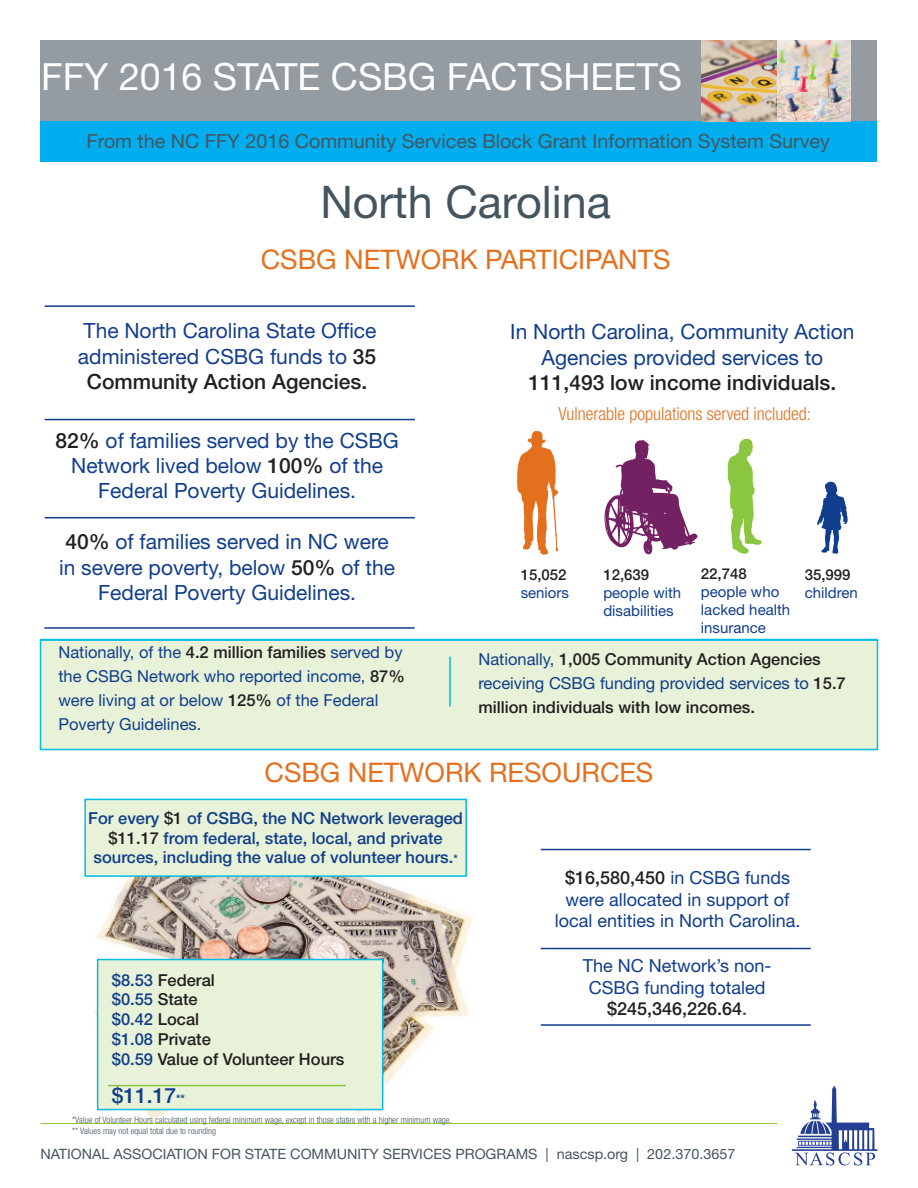
<style>
.page{position:relative;width:918px;height:1188px;background:#fff}
.page>*{position:absolute;margin:0;border:0;box-sizing:border-box;transform-origin:0 0}
.t1{font:45px "Helvetica Neue LT Std";color:#45555f}
.t2{font:37.5px "Helvetica Neue LT Std";color:#fff}
.headline_1{font:27px "Helvetica Neue LT Std";color:#e4701e}
.t3{font:21px/25.2px "Helvetica Neue LT Std";color:#103d8c;text-align:center}
.t4{font:21px/25.2px "Helvetica Neue LT Std";color:#133d8d;text-align:center}
.t5{font:500 21px "Helvetica Neue LT Std";color:#231f20}
.t6{font:500 21px "Helvetica Neue LT Std";color:#103d8c}
.t7{font:19.5px "Helvetica Neue LT Std";color:#45555f}
.t8{font:18px/21.6px "Helvetica Neue LT Std";color:#103d8c;text-align:center}
.t9{font:300 condensed 18px "Helvetica Neue LT Std";color:#e4701e}
.t10{font:500 16.5px/24px "Helvetica Neue LT Std";color:#231f20}
.t11{font:500 16.5px/19.8px "Helvetica Neue LT Std";color:#103d8c;text-align:center}
.t12{font:16.5px/24px "Helvetica Neue LT Std";color:#103d8c}
.t13{font:15px/18px "Helvetica Neue LT Std";color:#103d8c}
.t14{font:500 15px "Helvetica Neue LT Std";color:#231f20}
.t15{font:14.25px "Helvetica Neue LT Std";color:#45555f}
.t16{font:300 condensed 9px "Helvetica Neue LT Std";color:#45555f}
.s1{font-weight:500;color:#231f20}
.s2{font-weight:400;color:#103d8c}
.s3{color:#231f20}
.s4{font-size:12px}
.s5{color:#103d8c}
.s6{font-weight:500;color:#455560}
</style>
<div class="page">
<div style="left:40px;top:639px;width:838px;height:111px;background:#e7f2d8;border:2px solid #02bce5"></div>
<hr style="left:40px;top:639px;width:837px;height:1px;background:#02bce5">
<hr style="left:449px;top:657px;width:2px;height:49px;background:#02bce5">
<div style="left:40px;top:122px;width:838px;height:40px;background:#00aeef"></div>
<svg style="left:792px;top:1086px;width:86px;height:79px"></svg>
<div style="left:40px;top:40px;width:810px;height:82px;background:#959ca1"></div>
<div style="left:850px;top:40px;width:28px;height:82px;background:#959ca1"></div>
<img style="left:702px;top:40px;width:148px;height:82px">
<hr style="left:45px;top:305px;width:370px;height:2px;background:#103d8c">
<hr style="left:541px;top:1024px;width:270px;height:2px;background:#103d8c">
<hr style="left:541px;top:948px;width:270px;height:1px;background:#103d8c">
<hr style="left:541px;top:849px;width:270px;height:1px;background:#103d8c">
<img style="left:94px;top:877px;width:379px;height:244px">
<div style="left:98px;top:960px;width:285px;height:150px;background:#e7f2d8"></div>
<div style="left:97px;top:959px;width:286px;height:151px;border:2px solid #02bce5"></div>
<hr style="left:108px;top:1085px;width:238px;height:1px;background:#8bc63e">
<div style="left:85px;top:799px;width:381px;height:77px;background:#e7f2d8"></div>
<div style="left:84px;top:799px;width:383px;height:78px;border:2px solid #02bce5"></div>
<hr style="left:40px;top:1123px;width:737px;height:1px;background:#8bc63e">
<hr style="left:44px;top:627px;width:371px;height:2px;background:#103d8c">
<hr style="left:45px;top:419px;width:370px;height:1px;background:#103d8c">
<hr style="left:45px;top:517px;width:370px;height:1px;background:#103d8c">
<svg style="left:604px;top:440px;width:94px;height:115px"></svg>
<svg style="left:517px;top:431px;width:41px;height:124px"></svg>
<svg style="left:728px;top:439px;width:34px;height:115px"></svg>
<svg style="left:817px;top:481px;width:31px;height:73px"></svg>
<p class="t2" style="left:41px;top:54px;width:643px">FFY 2016 STATE CSBG FACTSHEETS</p>
<p class="t7" style="left:87px;top:129px;width:745px">From the NC FFY 2016 Community Services Block Grant Information System Survey</p>
<p class="t1" style="left:320px;top:175px;width:292px">North Carolina</p>
<p class="headline_1" style="left:261px;top:243px;width:411px">CSBG NETWORK PARTICIPANTS</p>
<p class="t4" style="left:78px;top:318px;width:300px">The North Carolina State Office administered CSBG funds to <span class="s1">35<br>Community Action Agencies.</span></p>
<p class="t3" style="left:55px;top:428px;width:345px"><span class="s1">82%</span> of families served by the CSBG<br>Network lived below <span class="s1">100%</span> of the<br>Federal Poverty Guidelines.</p>
<p class="t3" style="left:59px;top:529px;width:338px"><span class="s1">40%</span> of families served in NC were in severe poverty, below <span class="s1">50%</span> of the<br>Federal Poverty Guidelines.</p>
<p class="t3" style="left:510px;top:319px;width:346px">In North Carolina, Community Action<br>Agencies provided services to</p>
<p class="t5" style="left:529px;top:370px;width:309px">111,493 low income individuals.</p>
<p class="t9" style="left:559px;top:403px;width:254px">Vulnerable populations served included:</p>
<p class="t14" style="left:521px;top:566px;width:47px">15,052</p>
<p class="t13" style="left:521px;top:583px;width:50px">seniors</p>
<p class="t14" style="left:603px;top:566px;width:47px">12,639</p>
<p class="t13" style="left:603px;top:583px;width:79px">people with disabilities</p>
<p class="t14" style="left:701px;top:565px;width:47px">22,748</p>
<p class="t13" style="left:701px;top:583px;width:91px">people who lacked health insurance</p>
<p class="t14" style="left:805px;top:566px;width:47px">35,999</p>
<p class="t13" style="left:805px;top:583px;width:55px">children</p>
<p class="t12" style="left:58px;top:640px;width:348px">Nationally, of the <span class="s1">4.2 million families</span> served by the CSBG Network who reported income, <span class="s1">87% </span>were living at or below <span class="s1">125%</span> of the Federal Poverty Guidelines.</p>
<p class="t10" style="left:478px;top:647px;width:369px"><span class="s2">Nationally,</span> 1,005 Community Action Agencies <span class="s2">receiving CSBG funding provided services to</span> 15.7 million individuals with low incomes.</p>
<p class="headline_1" style="left:265px;top:756px;width:390px">CSBG NETWORK RESOURCES</p>
<p class="t11" style="left:88px;top:808px;width:376px">For every <span class="s3">$1</span> of CSBG, the NC Network leveraged <span class="s3">$11.17</span> from federal, state, local, and private sources, including the value of volunteer hours.<span class="s4">*</span></p>
<p class="t10" style="left:112px;top:968px;width:105px"><span class="s5">$8.53</span> Federal</p>
<p class="t11" style="left:112px;top:989px;width:87px">$0.55 <span class="s3">State</span></p>
<p class="t11" style="left:112px;top:1009px;width:89px">$0.42 <span class="s3">Local</span></p>
<p class="t10" style="left:112px;top:1027px;width:101px"><span class="s5">$1.08</span> Private</p>
<p class="t10" style="left:112px;top:1047px;width:234px"><span class="s5">$0.59</span> Value of Volunteer Hours</p>
<p class="t6" style="left:112px;top:1083px;width:75px">$11.17<span class="s4">**</span></p>
<p class="t16" style="left:72px;top:1115px;width:381px">*Value of Volunteer Hours calculated using federal minimum wage, except in those states with a higher minimum wage.</p>
<p class="t16" style="left:72px;top:1126px;width:145px">** Values may not equal total due to rounding</p>
<p class="t8" style="left:555px;top:867px;width:247px"><span class="s1">$16,580,450</span> in CSBG funds were allocated in support of local entities in North Carolina.</p>
<p class="t8" style="left:583px;top:955px;width:190px">The NC Network’s non-<br>CSBG funding totaled <span class="s1">$245,346,226.64</span><span class="s6">.</span></p>
<p class="t15" style="left:40px;top:1146px;width:696px">NATIONAL ASSOCIATION FOR STATE COMMUNITY SERVICES PROGRAMS | nascsp.org | 202.370.3657</p>
</div>
